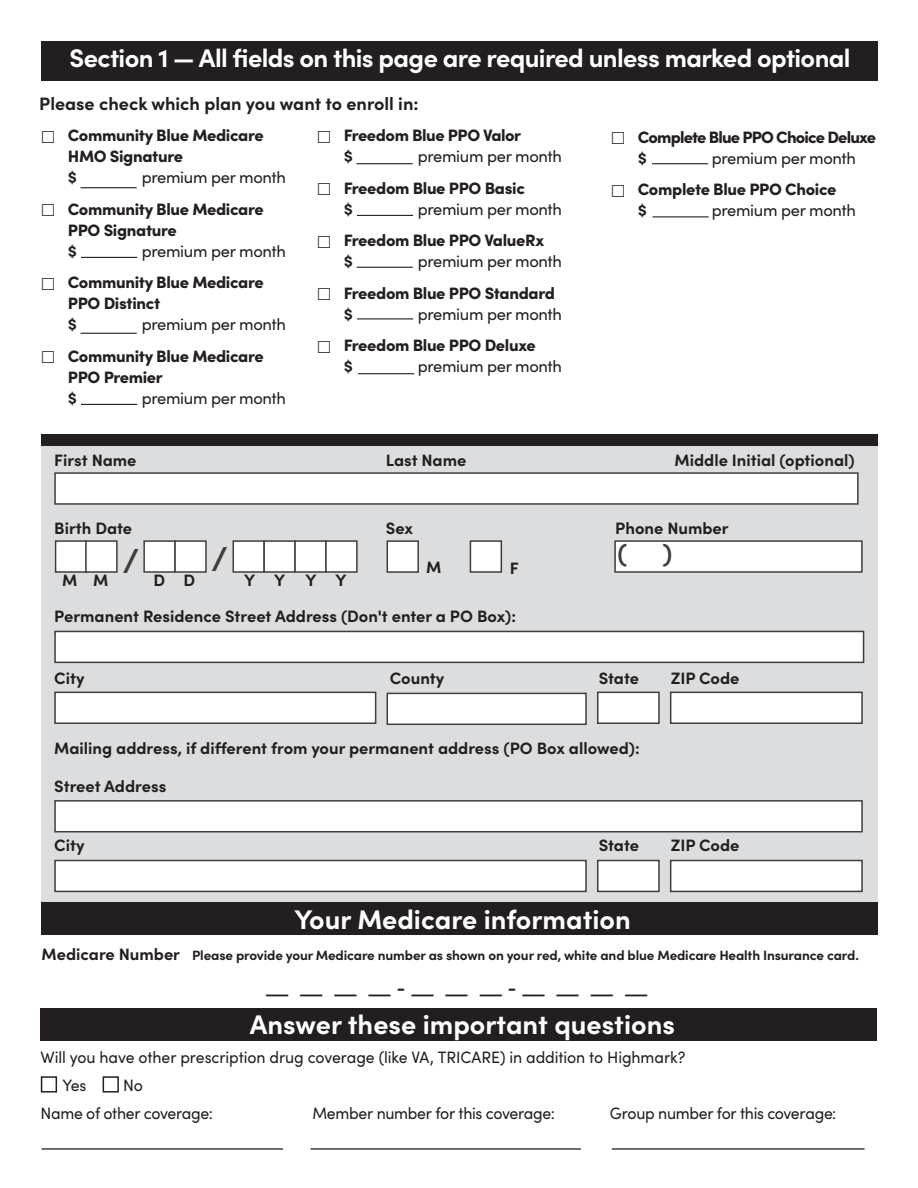
<style>
.page{position:relative;width:918px;height:1188px;background:#fff}
.page>*{position:absolute;margin:0;border:0;box-sizing:border-box;transform-origin:0 0}
.t1{font:700 34.8px "Sofia Pro";color:#3e3e3f}
.t2{font:700 27px "Sofia Pro";color:#fff}
.t3{font:700 25.5px "Sofia Pro";letter-spacing:-.025em;color:#fff}
.t4{font:700 25.5px "Sofia Pro";color:#3e3e3f}
.Default{font:700 18px "Sofia Pro";color:#231f20}
.Default-2{font:700 18px "Sofia Pro";color:#231f20;scale:2 1}
.t5{font:900 16.5px/21px "Sofia Pro";letter-spacing:-.02em;color:#231f20}
.t6{font:700 16.5px "Sofia Pro";color:#231f20}
.t7{font:16.5px "Sofia Pro";letter-spacing:-.02em;color:#231f20}
.t8{font:16.5px "Sofia Pro";letter-spacing:-.02em;color:#231f20;scale:.96 1}
.t9{font:900 16.5px "Sofia Pro";letter-spacing:-.05em;color:#231f20}
.Default-3{font:700 13.5px "Sofia Pro";letter-spacing:-.01em;color:#231f20}
.s1{font-weight:700}
.s2{font-size:16.5px}
</style>
<div class="page">
<div style="left:41px;top:440px;width:837px;height:484px;background:#dcdddf"></div>
<div style="left:41px;top:434px;width:837px;height:12px;background:#231f20"></div>
<div style="left:55px;top:540px;width:32px;height:33px;background:#fff;border:2px solid #3e3e3f"></div>
<div style="left:85px;top:540px;width:33px;height:33px;background:#fff;border:2px solid #3e3e3f"></div>
<div style="left:143px;top:540px;width:33px;height:33px;background:#fff;border:2px solid #3e3e3f"></div>
<div style="left:174px;top:540px;width:33px;height:33px;background:#fff;border:2px solid #3e3e3f"></div>
<div style="left:233px;top:540px;width:32px;height:33px;background:#fff;border:2px solid #3e3e3f"></div>
<div style="left:263px;top:540px;width:33px;height:33px;background:#fff;border:2px solid #3e3e3f"></div>
<div style="left:294px;top:540px;width:33px;height:33px;background:#fff;border:2px solid #3e3e3f"></div>
<div style="left:325px;top:540px;width:33px;height:33px;background:#fff;border:2px solid #3e3e3f"></div>
<div style="left:54px;top:472px;width:805px;height:33px;background:#fff;border:2px solid #3e3e3f"></div>
<div style="left:54px;top:631px;width:810px;height:32px;background:#fff;border:2px solid #3e3e3f"></div>
<div style="left:54px;top:692px;width:322px;height:32px;background:#fff;border:2px solid #3e3e3f"></div>
<div style="left:54px;top:860px;width:533px;height:32px;background:#fff;border:2px solid #3e3e3f"></div>
<div style="left:54px;top:800px;width:809px;height:32px;background:#fff;border:2px solid #3e3e3f"></div>
<div style="left:597px;top:692px;width:63px;height:32px;background:#fff;border:2px solid #3e3e3f"></div>
<div style="left:597px;top:860px;width:63px;height:32px;background:#fff;border:2px solid #3e3e3f"></div>
<div style="left:670px;top:692px;width:193px;height:32px;background:#fff;border:2px solid #3e3e3f"></div>
<div style="left:670px;top:860px;width:193px;height:32px;background:#fff;border:2px solid #3e3e3f"></div>
<div style="left:614px;top:540px;width:249px;height:33px;background:#fff;border:2px solid #3e3e3f"></div>
<div style="left:470px;top:540px;width:32px;height:33px;background:#fff;border:2px solid #3e3e3f"></div>
<div style="left:387px;top:540px;width:32px;height:33px;background:#fff;border:2px solid #3e3e3f"></div>
<div style="left:387px;top:693px;width:200px;height:32px;background:#fff;border:2px solid #3e3e3f"></div>
<div style="left:41px;top:903px;width:837px;height:32px;background:#231f20"></div>
<div style="left:41px;top:1076px;width:16px;height:17px;border:2px solid #231f20"></div>
<div style="left:103px;top:1076px;width:16px;height:17px;border:2px solid #231f20"></div>
<div style="left:40px;top:1008px;width:838px;height:32px;background:#231f20"></div>
<hr style="left:42px;top:1148px;width:241px;height:2px;background:#3e3e3f">
<hr style="left:311px;top:1148px;width:270px;height:2px;background:#3e3e3f">
<hr style="left:612px;top:1148px;width:253px;height:2px;background:#3e3e3f">
<div style="left:41px;top:41px;width:837px;height:40px;background:#231f20"></div>
<hr style="left:81px;top:187px;width:56px;height:1px;background:#231f20">
<hr style="left:81px;top:257px;width:56px;height:1px;background:#231f20">
<hr style="left:81px;top:333px;width:56px;height:1px;background:#231f20">
<hr style="left:81px;top:404px;width:56px;height:1px;background:#231f20">
<hr style="left:358px;top:373px;width:56px;height:1px;background:#231f20">
<hr style="left:652px;top:163px;width:56px;height:1px;background:#231f20">
<hr style="left:652px;top:216px;width:57px;height:1px;background:#231f20">
<hr style="left:357px;top:163px;width:56px;height:1px;background:#231f20">
<hr style="left:357px;top:215px;width:56px;height:1px;background:#231f20">
<hr style="left:357px;top:267px;width:56px;height:1px;background:#231f20">
<hr style="left:357px;top:318px;width:56px;height:1px;background:#231f20">
<p class="t3" style="left:70px;top:38px;width:783px">Section 1 — All fields on this page are required unless marked optional</p>
<p class="Default" style="left:39px;top:89px;width:381px">Please check which plan you want to enroll in:</p>
<p class="t5" style="left:68px;top:124px;width:198px">Community Blue Medicare<br>HMO Signature<br><span class="s1">$</span></p>
<p class="t5" style="left:344px;top:124px;width:179px">Freedom Blue PPO Valor <span class="s1">$</span></p>
<p class="t9" style="left:638px;top:124px;width:240px">Complete Blue PPO Choice Deluxe</p>
<p class="t6" style="left:638px;top:145px;width:11px">$</p>
<p class="t7" style="left:712px;top:146px;width:146px">premium per month</p>
<p class="t5" style="left:638px;top:178px;width:200px">Complete Blue PPO Choice <span class="s1">$</span></p>
<p class="t7" style="left:418px;top:145px;width:146px">premium per month</p>
<p class="t5" style="left:344px;top:176px;width:183px">Freedom Blue PPO Basic <span class="s1">$</span></p>
<p class="t7" style="left:142px;top:166px;width:146px">premium per month</p>
<p class="t5" style="left:68px;top:197px;width:198px">Community Blue Medicare<br>PPO Signature<br><span class="s1">$</span></p>
<p class="t7" style="left:418px;top:197px;width:146px">premium per month</p>
<p class="t5" style="left:344px;top:229px;width:202px">Freedom Blue PPO ValueRx <span class="s1">$</span></p>
<p class="t7" style="left:712px;top:199px;width:146px">premium per month</p>
<p class="t7" style="left:142px;top:239px;width:146px">premium per month</p>
<p class="t5" style="left:68px;top:271px;width:198px">Community Blue Medicare<br>PPO Distinct<br><span class="s1">$</span></p>
<p class="t7" style="left:418px;top:250px;width:146px">premium per month</p>
<p class="t5" style="left:344px;top:281px;width:213px">Freedom Blue PPO Standard <span class="s1">$</span></p>
<p class="t7" style="left:418px;top:302px;width:146px">premium per month</p>
<p class="t5" style="left:344px;top:334px;width:194px">Freedom Blue PPO Deluxe <span class="s1">$</span></p>
<p class="t7" style="left:142px;top:313px;width:146px">premium per month</p>
<p class="t5" style="left:68px;top:344px;width:198px">Community Blue Medicare<br>PPO Premier<br><span class="s1">$</span></p>
<p class="t7" style="left:418px;top:355px;width:146px">premium per month</p>
<p class="t7" style="left:142px;top:386px;width:146px">premium per month</p>
<p class="t6" style="left:54px;top:447px;width:84px">First Name</p>
<p class="t6" style="left:386px;top:447px;width:82px">Last Name</p>
<p class="t6" style="left:675px;top:447px;width:182px">Middle Initial (optional)</p>
<p class="t6" style="left:54px;top:515px;width:79px">Birth Date</p>
<p class="t6" style="left:386px;top:515px;width:29px">Sex</p>
<p class="t6" style="left:615px;top:515px;width:115px">Phone Number</p>
<p class="t1" style="left:122px;top:534px;width:18px">/</p>
<p class="t4" style="left:618px;top:534px;width:11px">(</p>
<p class="t4" style="left:663px;top:534px;width:11px">)</p>
<p class="t1" style="left:211px;top:532px;width:18px">/</p>
<p class="t6" style="left:426px;top:555px;width:17px">M</p>
<p class="t6" style="left:510px;top:556px;width:10px">F</p>
<p class="t6" style="left:62px;top:568px;width:48px">M M</p>
<p class="t6" style="left:153px;top:568px;width:43px">D D</p>
<p class="t6" style="left:244px;top:568px;width:104px">YYYY</p>
<p class="t6" style="left:54px;top:604px;width:463px">Permanent Residence Street Address (Don't enter a PO Box):</p>
<p class="t6" style="left:54px;top:665px;width:32px">City</p>
<p class="t6" style="left:599px;top:665px;width:42px">State</p>
<p class="t6" style="left:671px;top:665px;width:70px">ZIP Code</p>
<p class="t6" style="left:390px;top:666px;width:56px">County</p>
<p class="t6" style="left:54px;top:736px;width:587px">Mailing address, if different from your permanent address (PO Box allowed):</p>
<p class="t6" style="left:54px;top:773px;width:114px">Street Address</p>
<p class="t6" style="left:54px;top:833px;width:32px">City</p>
<p class="t6" style="left:599px;top:833px;width:42px">State</p>
<p class="t6" style="left:671px;top:833px;width:70px">ZIP Code</p>
<p class="t2" style="left:295px;top:898px;width:338px">Your Medicare information</p>
<p class="Default-3" style="left:42px;top:945px;width:819px"><span class="s2">Medicare Number</span> Please provide your Medicare number as shown on your red, white and blue Medicare Health Insurance card.</p>
<p class="Default-2" style="left:264px;top:974px;width:194px">_ _ _ _ - _ _ _ - _ _ _ _</p>
<p class="t2" style="left:250px;top:1004px;width:427px">Answer these important questions</p>
<p class="t8" style="left:40px;top:1045px;width:673px">Will you have other prescription drug coverage (like VA, TRICARE) in addition to Highmark?</p>
<p class="t8" style="left:63px;top:1073px;width:26px">Yes</p>
<p class="t8" style="left:123px;top:1073px;width:22px">No</p>
<p class="t8" style="left:40px;top:1101px;width:181px">Name of other coverage:</p>
<p class="t8" style="left:312px;top:1101px;width:254px">Member number for this coverage:</p>
<p class="t8" style="left:610px;top:1101px;width:237px">Group number for this coverage:</p>
</div>
